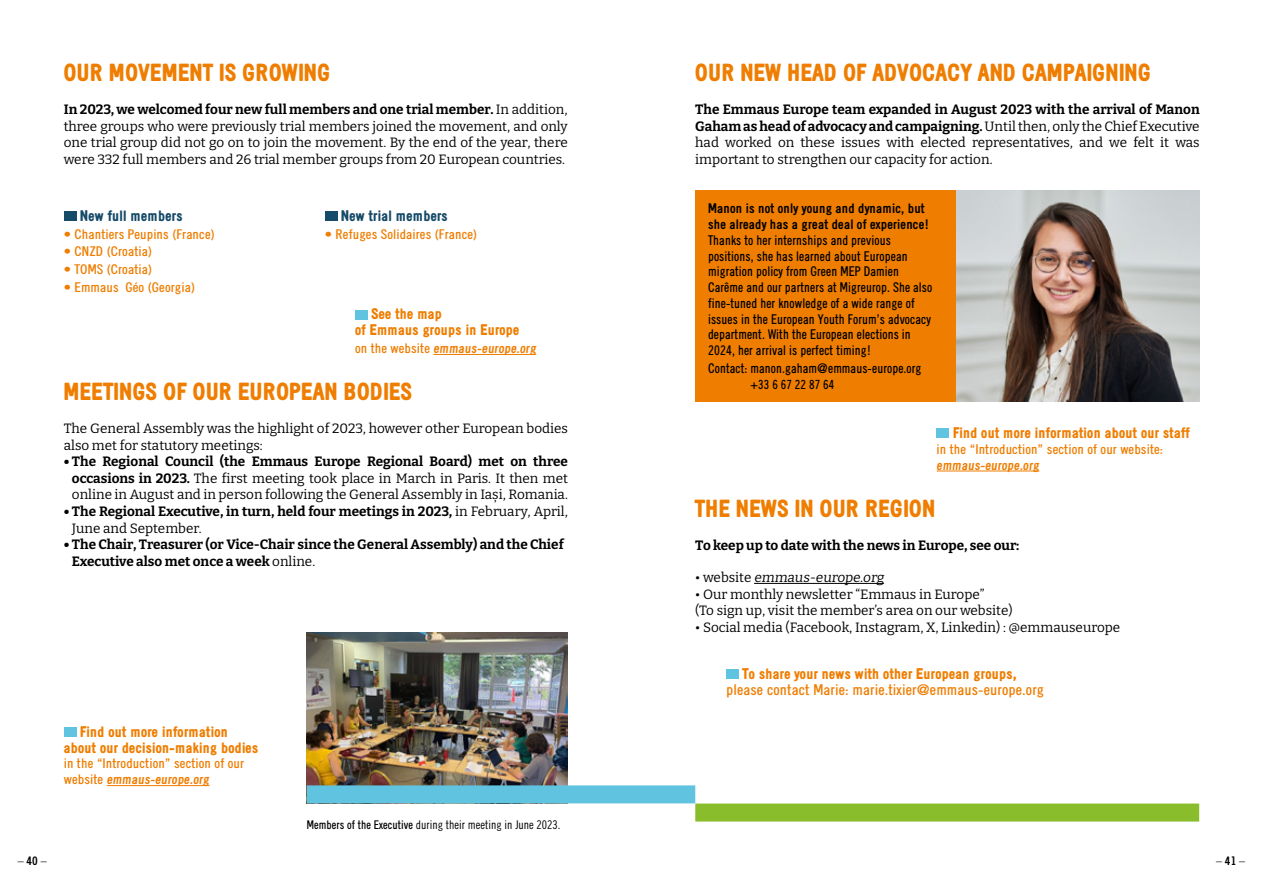
<style>
.page{position:relative;width:1263px;height:893px;background:#fff}
.page>*{position:absolute;margin:0;border:0;box-sizing:border-box;transform-origin:0 0}
.t1{font:900 24px "Emmaus Diacritics";color:#ef7d00}
.t2{font:900 15px/15.8px "Emmaus Diacritics";color:#ef7d00}
.t3{font:15px "Emmaus Diacritics";color:#ef7d00}
.t4{font:900 15px "Emmaus Diacritics";color:#154a68}
.t5{font:13.5px/16.5px "Bitter";color:#000;text-align:justify}
.t6{font:13.5px/15.8px "Emmausdemi";color:#000}
.t7{font:700 13.5px/16.5px "Bitter";color:#000}
.t8{font:13.5px "Emmaus Diacritics";color:#ef7d00}
.t9{font:700 13.5px "Emmaus";color:#ef7d00}
.t10{font:700 13.5px/15.8px "Emmaus";color:#000}
.t11{font:12.75px "Emmausdemi";color:#000}
.t12{font:300 12px "Emmaus";color:#000}
.s1{font-weight:700}
.s2{font-family:"Emmaus Diacritics";font-weight:400}
.s3{font-weight:400}
.s4{font-family:"Emmausdemi";font-weight:400}
</style>
<div class="page">
<div style="left:64px;top:211px;width:13px;height:10px;background:#154a68"></div>
<div style="left:325px;top:211px;width:12px;height:10px;background:#154a68"></div>
<hr style="left:433px;top:354px;width:103px;height:1px;background:#ef7d00">
<div style="left:355px;top:310px;width:13px;height:9px;background:#60c4e0"></div>
<hr style="left:107px;top:785px;width:102px;height:1px;background:#ef7d00">
<div style="left:64px;top:727px;width:13px;height:10px;background:#60c4e0"></div>
<div style="left:695px;top:803px;width:504px;height:18px;background:#89bd2b"></div>
<img style="left:307px;top:633px;width:261px;height:152px">
<div style="left:695px;top:191px;width:504px;height:211px;background:#ef7d00"></div>
<img style="left:956px;top:191px;width:243px;height:211px">
<hr style="left:936px;top:471px;width:103px;height:1px;background:#ef7d00">
<div style="left:936px;top:429px;width:13px;height:9px;background:#60c4e0"></div>
<hr style="left:754px;top:583px;width:130px;height:1px;background:#000">
<div style="left:307px;top:785px;width:388px;height:18px;background:#60c4e0"></div>
<div style="left:726px;top:669px;width:13px;height:10px;background:#60c4e0"></div>
<h1 class="t1" style="left:64px;top:53px;width:268px">OUR MOVEMENT IS GROWING</h1>
<p class="t5" style="left:64px;top:101px;width:505px"><span class="s1">In 2023, we welcomed four new full members and one trial member.</span> In addition, three groups who were previously trial members joined the movement, and only one trial group did not go on to join the movement. By the end of the year, there were 332 full members and 26 trial member groups from 20 European countries.</p>
<p class="t4" style="left:80px;top:203px;width:104px">New full members</p>
<p class="t8" style="left:64px;top:223px;width:153px">• Chantiers Peupins (France)</p>
<p class="t8" style="left:64px;top:241px;width:90px">• CNZD (Croatia)</p>
<p class="t8" style="left:64px;top:259px;width:90px">• TOMS (Croatia)</p>
<p class="t8" style="left:64px;top:277px;width:133px">• Emmaus Géo (Georgia)</p>
<p class="t4" style="left:341px;top:203px;width:108px">New trial members</p>
<p class="t8" style="left:325px;top:223px;width:154px">• Refuges Solidaires (France)</p>
<p class="t2" style="left:355px;top:305px;width:166px;text-indent:16px">See the map<br>of Emmaus groups in Europe</p>
<p class="t9" style="left:355px;top:340px;width:185px"><span class="s2">on the website</span> emmaus-europe.org</p>
<h1 class="t1" style="left:64px;top:372px;width:350px">MEETINGS OF OUR EUROPEAN BODIES</h1>
<p class="t5" style="left:64px;top:420px;width:506px">The General Assembly was the highlight of 2023, however other European bodies also met for statutory meetings:</p>
<p class="t5" style="left:72px;top:453px;width:497px;text-indent:-8px"><span class="s1">• The Regional Council (the Emmaus Europe Regional Board) met on three occasions in 2023.</span> The first meeting took place in March in Paris. It then met online in August and in person following the General Assembly in Iași, Romania.</p>
<p class="t7" style="left:72px;top:503px;width:497px;text-indent:-8px">• The Regional Executive, in turn, held four meetings in 2023, <span class="s3">in February, April,<br>June and September.</span></p>
<p class="t7" style="left:72px;top:536px;width:493px;text-indent:-8px">• The Chair, Treasurer (or Vice-Chair since the General Assembly) and the Chief<br>Executive also met once a week <span class="s3">online.</span></p>
<p class="t2" style="left:64px;top:723px;width:196px;text-indent:16px">Find out more information about our decision-making bodies</p>
<p class="t8" style="left:64px;top:753px;width:182px">in the “Introduction” section of our</p>
<p class="t9" style="left:64px;top:772px;width:149px"><span class="s2">website</span> emmaus-europe.org</p>
<p class="t12" style="left:307px;top:818px;width:255px"><span class="s4">Members of the Executive</span> during their meeting in June 2023.</p>
<h1 class="t1" style="left:695px;top:53px;width:457px">OUR NEW HEAD OF ADVOCACY AND CAMPAIGNING</h1>
<p class="t5" style="left:695px;top:101px;width:506px"><span class="s1">The Emmaus Europe team expanded in August 2023 with the arrival of Manon Gaham as head of advocacy and campaigning.</span> Until then, only the Chief Executive had worked on these issues with elected representatives, and we felt it was important to strengthen our capacity for action.</p>
<p class="t10" style="left:708px;top:200px;width:223px">Manon is not only young and dynamic, but she already has a great deal of experience!</p>
<p class="t6" style="left:708px;top:232px;width:226px">Thanks to her internships and previous positions, she has learned about European migration policy from Green MEP Damien Carême and our partners at Migreurop. She also fine-tuned her knowledge of a wide range of issues in the European Youth Forum’s advocacy department. With the European elections in 2024, her arrival is perfect timing!</p>
<p class="t6" style="left:708px;top:360px;width:215px">Contact: manon.gaham@emmaus-europe.org</p>
<p class="t11" style="left:750px;top:377px;width:86px">+33 6 67 22 87 64</p>
<p class="t2" style="left:953px;top:424px;width:239px">Find out more information about our staff</p>
<p class="t8" style="left:936px;top:438px;width:228px">in the “Introduction” section of our website:</p>
<p class="t9" style="left:936px;top:457px;width:106px">emmaus-europe.org</p>
<h1 class="t1" style="left:695px;top:489px;width:242px">THE NEWS IN OUR REGION</h1>
<p class="t7" style="left:695px;top:536px;width:325px">To keep up to date with the news in Europe, see our:</p>
<p class="t5" style="left:695px;top:569px;width:192px">• website emmaus-europe.org</p>
<p class="t5" style="left:695px;top:585px;width:319px">• Our monthly newsletter “Emmaus in Europe”<br>(To sign up, visit the member’s area on our website)</p>
<p class="t5" style="left:695px;top:618px;width:426px">• Social media (Facebook, Instagram, X, Linkedin) : @emmauseurope</p>
<p class="t2" style="left:742px;top:665px;width:276px">To share your news with other European groups,</p>
<p class="t3" style="left:726px;top:677px;width:320px">please contact Marie: marie.tixier@emmaus-europe.org</p>
<p class="t12" style="left:18px;top:854px;width:31px">– <span class="s1">40</span> –</p>
<p class="t12" style="left:1216px;top:854px;width:31px">– <span class="s1">41</span> –</p>
</div>
